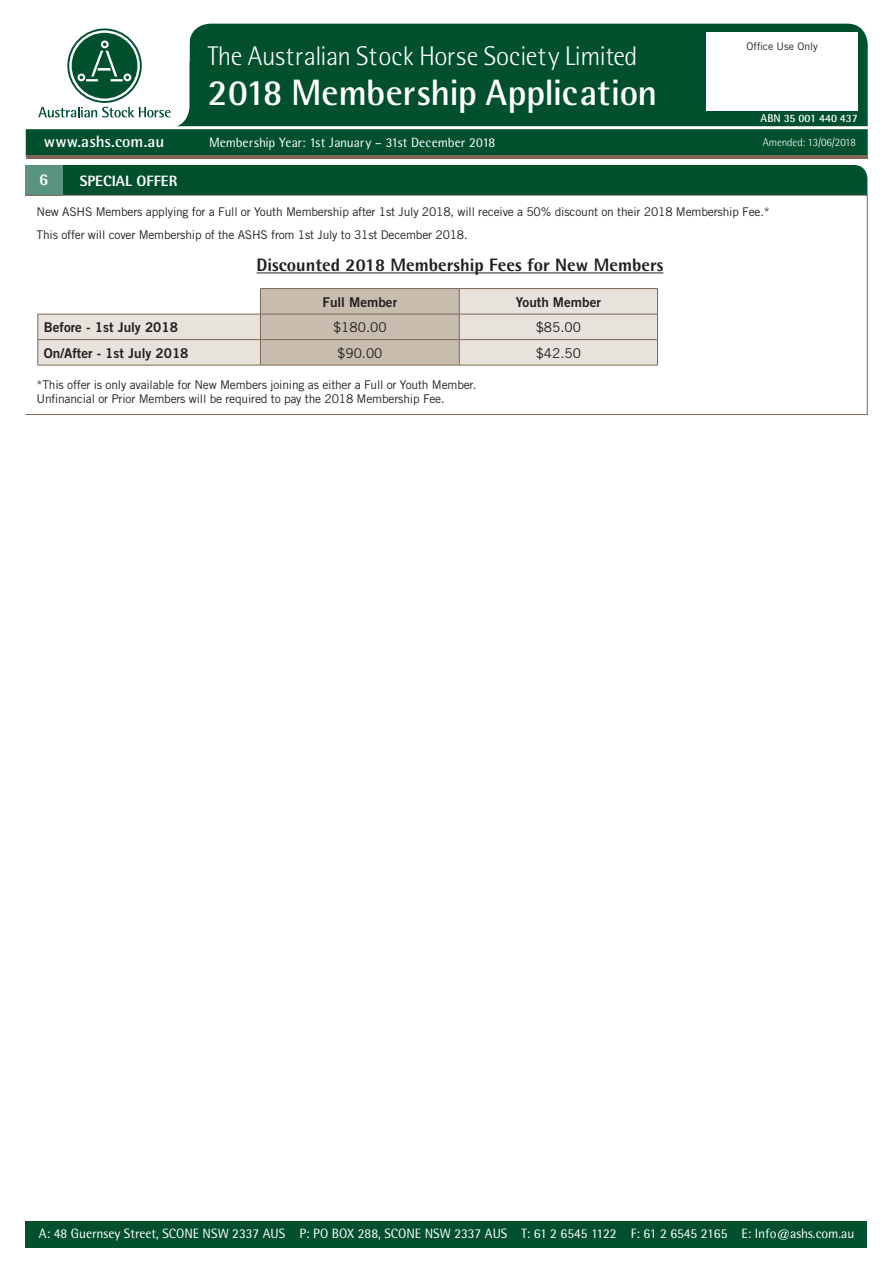
<style>
.page{position:relative;width:893px;height:1263px;background:#fff}
.page>*{position:absolute;margin:0;border:0;box-sizing:border-box;transform-origin:0 0}
.t1{font:700 36.75px "Rotis Semi Sans";letter-spacing:-.015em;color:#fff}
.t2{font:300 27px "Rotis Semi Sans";letter-spacing:-.005em;color:#fff}
.t3{font:800 18px "Rotis Semi Sans";color:#231f20}
.t4{font:700 16.5px "Rotis Semi Sans";letter-spacing:.01em;color:#fff}
.t5{font:800 15px "Rotis Semi Sans";color:#fff}
.t6{font:13.5px "Rotis Semi Sans";color:#fff}
.Rule_1{font:13.5px "Trade Gothic Bold Two";color:#231f20}
.Rule_1-2{font:13.5px "Trade Gothic";color:#231f20}
.t7{font:12px/14.2px "Trade Gothic";letter-spacing:-.015em;color:#231f20}
.t8{font:300 11.25px "Rotis Semi Sans";letter-spacing:-.01em;color:#fff}
.t9{font:700 11.25px "Rotis Semi Sans";letter-spacing:-.01em;color:#fff}
.t10{font:10.5px "Trade Gothic";color:#231f20}
.s1{font-size:16.5px}
</style>
<div class="page">
<div style="left:62px;top:165px;width:805px;height:30px;background:#00502e"></div>
<div style="left:25px;top:165px;width:37px;height:30px;background:#59947f"></div>
<svg style="left:25px;top:195px;width:843px;height:220px"></svg>
<hr style="left:256px;top:272px;width:407px;height:1px;background:#231f20">
<svg style="left:38px;top:289px;width:619px;height:76px;fill:#e8e2dc"></svg>
<hr style="left:260px;top:288px;width:199px;height:1px;background:#7c6954">
<hr style="left:459px;top:288px;width:199px;height:1px;background:#7c6954">
<hr style="left:38px;top:314px;width:222px;height:1px;background:#7c6954">
<hr style="left:459px;top:314px;width:199px;height:1px;background:#7c6954">
<hr style="left:38px;top:339px;width:222px;height:1px;background:#7c6954">
<svg style="left:38px;top:314px;width:1px;height:51px"></svg>
<hr style="left:459px;top:339px;width:199px;height:1px;background:#7c6954">
<svg style="left:260px;top:289px;width:200px;height:76px;background:#c4b8ab"></svg>
<svg style="left:657px;top:289px;width:1px;height:76px"></svg>
<hr style="left:38px;top:365px;width:222px;height:1px;background:#7c6954">
<hr style="left:260px;top:365px;width:199px;height:1px;background:#7c6954">
<hr style="left:459px;top:365px;width:199px;height:1px;background:#7c6954">
<div style="left:26px;top:129px;width:163px;height:26px;background:#00502e"></div>
<div style="left:189px;top:24px;width:679px;height:131px;background:#00502e"></div>
<svg style="left:38px;top:28px;width:151px;height:98px"></svg>
<hr style="left:26px;top:155px;width:842px;height:3px;background:#7c6954">
<hr style="left:23px;top:126px;width:847px;height:3px;background:#fff">
<div style="left:706px;top:32px;width:152px;height:78px;background:#fff"></div>
<div style="left:26px;top:1221px;width:841px;height:27px;background:#00502e"></div>
<p class="t4" style="left:44px;top:132px;width:122px">www.ashs.com.au</p>
<p class="t10" style="left:747px;top:40px;width:73px">Office Use Only</p>
<p class="t2" style="left:208px;top:40px;width:431px">The Australian Stock Horse Society Limited</p>
<p class="t1" style="left:208px;top:70px;width:451px">2018 Membership Application</p>
<p class="t6" style="left:209px;top:134px;width:288px">Membership Year: 1st January – 31st December 2018</p>
<p class="t8" style="left:763px;top:136px;width:95px">Amended: 13/06/2018</p>
<p class="t9" style="left:761px;top:112px;width:99px">ABN 35 001 440 437</p>
<p class="t5" style="left:39px;top:171px;width:140px"><span class="s1">6</span>1. SPECIAL OFFER</p>
<p class="t7" style="left:37px;top:204px;width:735px">New ASHS Members applying for a Full or Youth Membership after 1st July 2018, will receive a 50% discount on their 2018 Membership Fee.*</p>
<p class="t7" style="left:37px;top:227px;width:433px">This offer will cover Membership of the ASHS from 1st July to 31st December 2018.</p>
<p class="t3" style="left:256px;top:254px;width:408px">Discounted 2018 Membership Fees for New Members</p>
<p class="Rule_1" style="left:323px;top:294px;width:76px">Full Member</p>
<p class="Rule_1" style="left:516px;top:294px;width:87px">Youth Member</p>
<p class="Rule_1" style="left:44px;top:319px;width:136px">Before - 1st July 2018</p>
<p class="Rule_1-2" style="left:333px;top:319px;width:55px">$180.00</p>
<p class="Rule_1-2" style="left:536px;top:319px;width:47px">$85.00</p>
<p class="Rule_1" style="left:44px;top:345px;width:146px">On/After - 1st July 2018</p>
<p class="Rule_1-2" style="left:337px;top:345px;width:47px">$90.00</p>
<p class="Rule_1-2" style="left:536px;top:345px;width:47px">$42.50</p>
<p class="t7" style="left:37px;top:377px;width:441px">*This offer is only available for New Members joining as either a Full or Youth Member.<br>Unfinancial or Prior Members will be required to pay the 2018 Membership Fee.</p>
<p class="t6" style="left:39px;top:1225px;width:817px">A: 48 Guernsey Street, SCONE NSW 2337 AUS P: PO BOX 288, SCONE NSW 2337 AUS T: 61 2 6545 1122 F: 61 2 6545 2165 E: Info@ashs.com.au</p>
</div>
